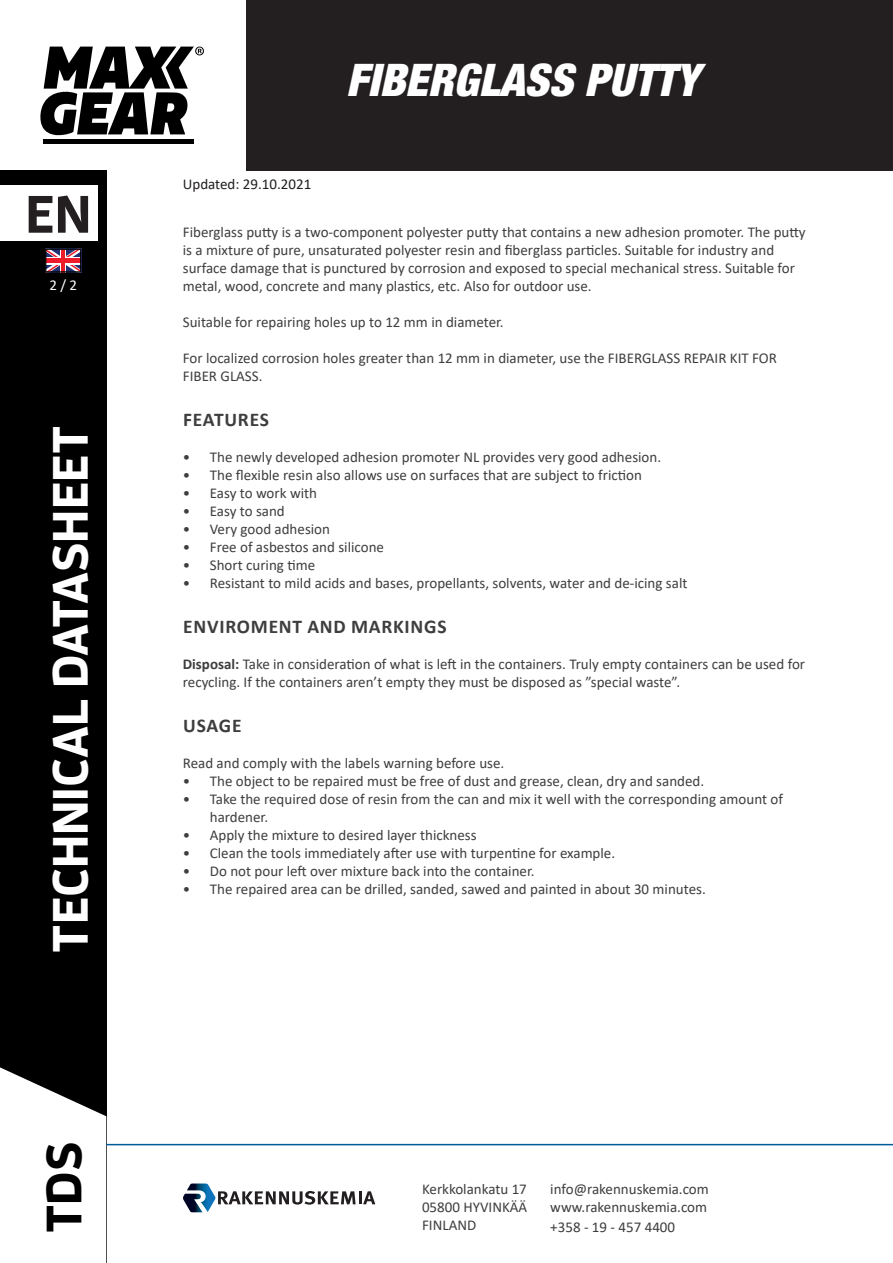
<style>
.page{position:relative;width:893px;height:1263px;background:#fff}
.page>*{position:absolute;margin:0;border:0;box-sizing:border-box;transform-origin:0 0}
.t1{font:700 52.5px "Enzo OT";color:#231f20}
.t2{font:700 49.5px "Enzo OT";color:#fff}
.t3{font:700 49.5px "Enzo OT";color:#000001}
.t4{font:italic 900 condensed 45px "Helvetica Neue LT Std";color:#fff}
.technical_data_parag{font:700 19.5px "Calibri";letter-spacing:.04em;color:#3e3e3f}
.technical_data_parag-2{font:15px/18px "Calibri";color:#3e3e3f}
.t5{font:15px "Calibri";color:#231f20}
.t6{font:15px "Calibri";color:#fff}
.s1{font-weight:700}
</style>
<div class="page">
<div style="left:247px;top:0;width:646px;height:170px;background:#231f20"></div>
<div style="left:0;top:170px;width:106px;height:1093px;background:#000001"></div>
<svg style="left:0;top:1067px;width:106px;height:196px;background:#dedede"></svg>
<hr style="left:106px;top:1144px;width:787px;height:1px;background:#005c98">
<div style="left:0;top:186px;width:98px;height:55px;background:#fff"></div>
<svg style="left:183px;top:1183px;width:192px;height:29px"></svg>
<hr style="left:44px;top:140px;width:150px;height:4px;background:#000001">
<svg style="left:40px;top:47px;width:164px;height:88px"></svg>
<svg style="left:45px;top:249px;width:36px;height:24px"></svg>
<h1 class="t1" style="left:26px;top:181px;width:67px">EN</h1>
<p class="t6" style="left:49px;top:275px;width:29px">2 / 2</p>
<h2 class="t2" style="left:39px;top:952px;width:528px;rotate:-90deg">TECHNICAL DATASHEET</h2>
<h2 class="t3" style="left:33px;top:1233px;width:93px;rotate:-90deg">TDS</h2>
<p class="t5" style="left:183px;top:173px;width:130px">Updated: 29.10.2021</p>
<h3 class="t4" style="left:346px;top:52px;width:354px">FIBERGLASS PUTTY</h3>
<p class="technical_data_parag-2" style="left:183px;top:222px;width:624px">Fiberglass putty is a two-component polyester putty that contains a new adhesion promoter. The putty is a mixture of pure, unsaturated polyester resin and fiberglass particles. Suitable for industry and surface damage that is punctured by corrosion and exposed to special mechanical stress. Suitable for metal, wood, concrete and many plastics, etc. Also for outdoor use.</p>
<p class="technical_data_parag-2" style="left:183px;top:312px;width:322px">Suitable for repairing holes up to 12 mm in diameter.</p>
<p class="technical_data_parag-2" style="left:183px;top:348px;width:596px">For localized corrosion holes greater than 12 mm in diameter, use the FIBERGLASS REPAIR KIT FOR<br>FIBER GLASS.</p>
<p class="technical_data_parag" style="left:183px;top:405px;width:87px">FEATURES</p>
<p class="technical_data_parag-2" style="left:183px;top:447px;width:480px">• The newly developed adhesion promoter NL provides very good adhesion.</p>
<p class="technical_data_parag-2" style="left:183px;top:465px;width:461px">• The flexible resin also allows use on surfaces that are subject to friction</p>
<p class="technical_data_parag-2" style="left:183px;top:483px;width:136px">• Easy to work with</p>
<p class="technical_data_parag-2" style="left:183px;top:501px;width:104px">• Easy to sand</p>
<p class="technical_data_parag-2" style="left:183px;top:519px;width:149px">• Very good adhesion</p>
<p class="technical_data_parag-2" style="left:183px;top:537px;width:203px">• Free of asbestos and silicone</p>
<p class="technical_data_parag-2" style="left:183px;top:555px;width:134px">• Short curing time</p>
<p class="technical_data_parag-2" style="left:183px;top:573px;width:506px">• Resistant to mild acids and bases, propellants, solvents, water and de-icing salt</p>
<p class="technical_data_parag" style="left:183px;top:612px;width:265px">ENVIROMENT AND MARKINGS</p>
<p class="technical_data_parag-2" style="left:183px;top:654px;width:624px"><span class="s1">Disposal:</span> Take in consideration of what is left in the containers. Truly empty containers can be used for recycling. If the containers aren’t empty they must be disposed as ”special waste”.</p>
<p class="technical_data_parag" style="left:183px;top:711px;width:60px">USAGE</p>
<p class="technical_data_parag-2" style="left:183px;top:753px;width:323px">Read and comply with the labels warning before use.</p>
<p class="technical_data_parag-2" style="left:183px;top:771px;width:523px">• The object to be repaired must be free of dust and grease, clean, dry and sanded.</p>
<p class="technical_data_parag-2" style="left:210px;top:789px;width:575px;text-indent:-27px">• Take the required dose of resin from the can and mix it well with the corresponding amount of hardener.</p>
<p class="technical_data_parag-2" style="left:183px;top:825px;width:295px">• Apply the mixture to desired layer thickness</p>
<p class="technical_data_parag-2" style="left:183px;top:843px;width:434px">• Clean the tools immediately after use with turpentine for example.</p>
<p class="technical_data_parag-2" style="left:183px;top:861px;width:353px">• Do not pour left over mixture back into the container.</p>
<p class="technical_data_parag-2" style="left:183px;top:879px;width:524px">• The repaired area can be drilled, sanded, sawed and painted in about 30 minutes.</p>
<p class="technical_data_parag-2" style="left:422px;top:1180px;width:107px;text-align:justify">Kerkkolankatu 17<br>05800 HYVINKÄÄ FINLAND</p>
<p class="technical_data_parag-2" style="left:550px;top:1180px;width:160px;line-height:18.6px;text-align:justify">info@rakennuskemia.com www.rakennuskemia.com +358 - 19 - 457 4400</p>
</div>
